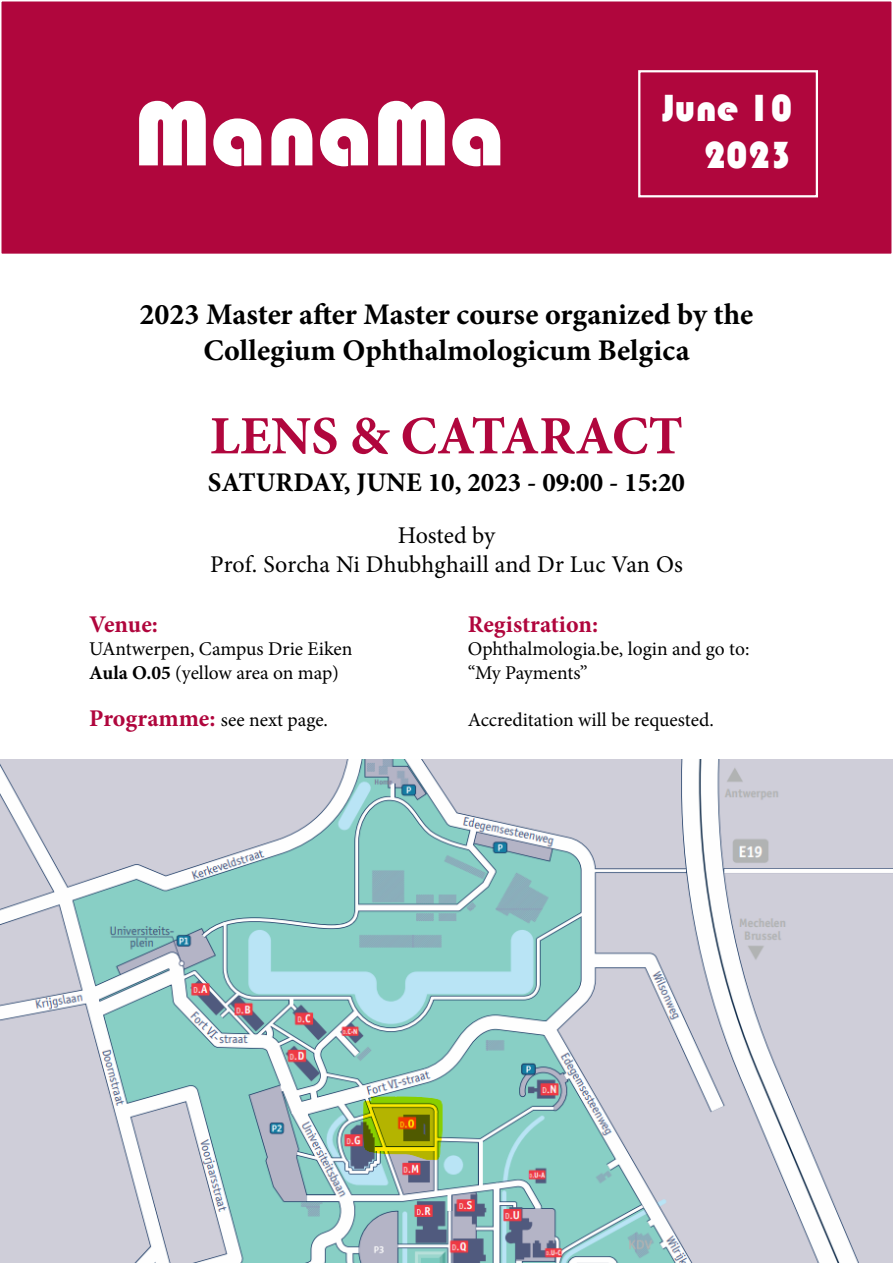
<style>
.page{position:relative;width:893px;height:1263px;background:#fff}
.page>*{position:absolute;margin:0;border:0;box-sizing:border-box;transform-origin:0 0}
.t1{font:94.5px "Bauhaus 93";color:#fff}
.t2{font:700 54px "Minion Pro";color:#b0063d}
.t3{font:39px/46.8px "Bauhaus 93";color:#fff;text-align:right}
.t4{font:700 30px/36px "Minion Pro";color:#000;text-align:center}
.t5{font:700 27px "Minion Pro";color:#000}
.t6{font:24px/28.8px "Minion Pro";color:#000;text-align:center}
.t7{font:700 24px "Minion Pro";letter-spacing:-.005em;color:#b0063d}
.t8{font:19.5px/23.4px "Minion Pro";color:#000}
.s1{font-weight:700}
.s2{font-weight:700;font-size:24px;color:#b0063d}
</style>
<div class="page">
<div style="left:1px;top:1px;width:891px;height:253px;background:#b0063d"></div>
<div style="left:0;top:0;width:893px;height:255px;border:2px solid #fff"></div>
<div style="left:638px;top:70px;width:180px;height:127px;border:2px solid #fff"></div>
<img style="left:0;top:759px;width:893px;height:504px">
<h1 class="t1" style="left:134px;top:80px;width:373px">ManaMa</h1>
<h3 class="t3" style="left:663px;top:85px;width:131px">June 10<br>2023</h3>
<h3 class="t4" style="left:140px;top:296px;width:615px">2023 Master after Master course organized by the<br>Collegium Ophthalmologicum Belgica</h3>
<h2 class="t2" style="left:210px;top:398px;width:474px">LENS &amp; CATARACT</h2>
<h3 class="t5" style="left:208px;top:463px;width:479px">SATURDAY, JUNE 10, 2023 - 09:00 - 15:20</h3>
<p class="t6" style="left:210px;top:521px;width:474px">Hosted by<br>Prof. Sorcha Ni Dhubhghaill and Dr Luc Van Os</p>
<p class="t7" style="left:89px;top:607px;width:70px">Venue:</p>
<p class="t8" style="left:89px;top:637px;width:265px">UAntwerpen, Campus Drie Eiken<br><span class="s1">Aula O.05</span> (yellow area on map)</p>
<p class="t8" style="left:89px;top:708px;width:240px"><span class="s2">Programme:</span> see next page.</p>
<p class="t7" style="left:468px;top:607px;width:132px">Registration:</p>
<p class="t8" style="left:468px;top:637px;width:283px">Ophthalmologia.be, login and go to: “My Payments”</p>
<p class="t8" style="left:468px;top:708px;width:248px">Accreditation will be requested.</p>
</div>
